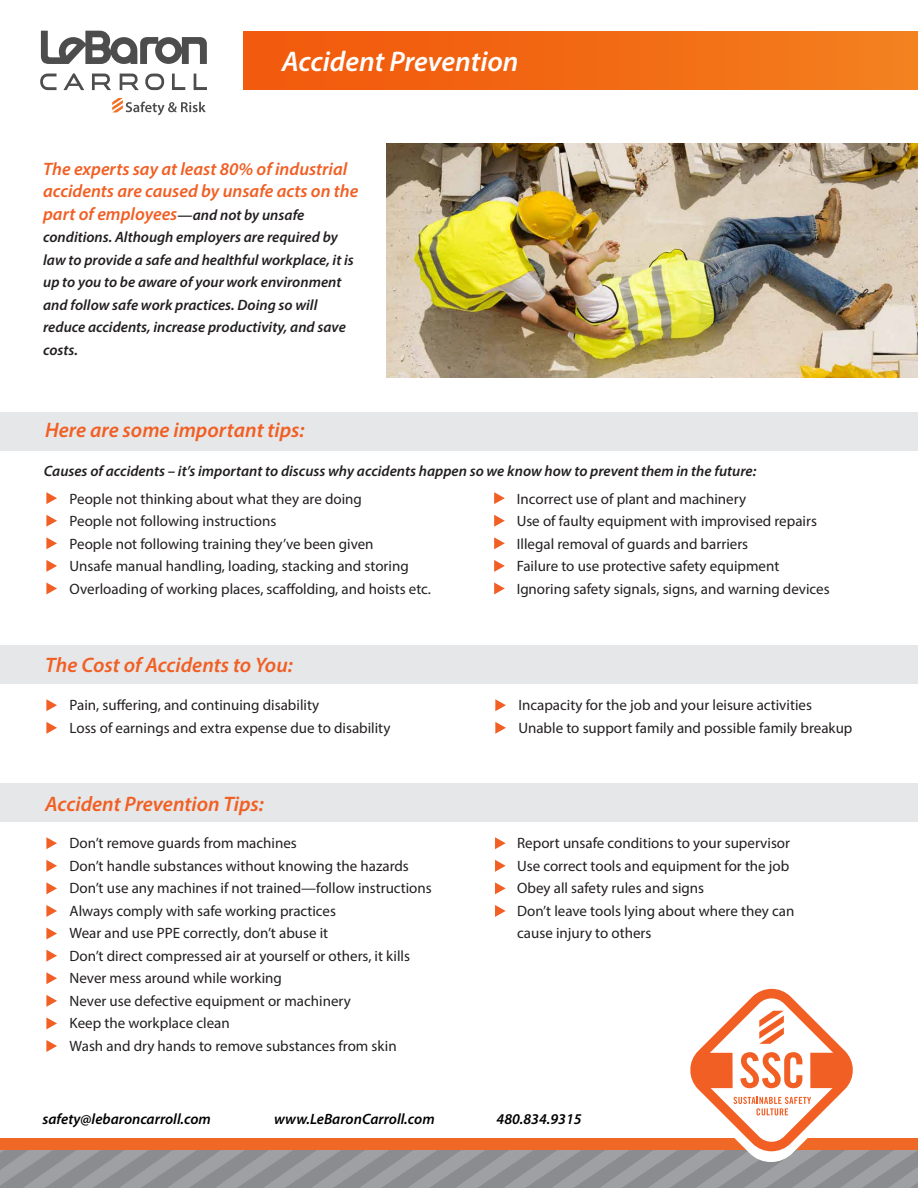
<style>
.page{position:relative;width:918px;height:1188px;background:#fff}
.page>*{position:absolute;margin:0;border:0;box-sizing:border-box;transform-origin:0 0}
.t1{font:italic 600 28.5px "Myriad Pro";color:#fff}
.t2{font:italic 600 21px "Myriad Pro";color:#f15f24}
.t3{font:italic 600 18px/22.5px "Myriad Pro";color:#f15f24}
.t4{font:15px/22.5px "Myriad Pro";color:#231f20}
.t5{font:italic 600 15px/22.5px "Myriad Pro";color:#231f20}
.t6{font:italic 600 15px "Myriad Pro";color:#000}
.s1{font-size:15px;color:#231f20}
</style>
<div class="page">
<div style="left:244px;top:31px;width:674px;height:59px;background:linear-gradient(to right,#f2560b,#f37f1e)"></div>
<div style="left:0;top:645px;width:918px;height:38px;background:#e6e7e8"></div>
<div style="left:0;top:412px;width:918px;height:39px;background:#e6e7e8"></div>
<div style="left:0;top:783px;width:918px;height:39px;background:#e6e7e8"></div>
<svg style="left:41px;top:31px;width:166px;height:33px"></svg>
<svg style="left:120px;top:74px;width:19px;height:16px"></svg>
<svg style="left:194px;top:74px;width:13px;height:16px"></svg>
<svg style="left:145px;top:74px;width:19px;height:16px"></svg>
<svg style="left:172px;top:74px;width:13px;height:16px"></svg>
<svg style="left:40px;top:74px;width:17px;height:16px"></svg>
<svg style="left:63px;top:73px;width:21px;height:17px"></svg>
<svg style="left:92px;top:74px;width:19px;height:16px"></svg>
<svg style="left:112px;top:98px;width:94px;height:17px"></svg>
<img style="left:386px;top:143px;width:532px;height:235px">
<svg style="left:46px;top:492px;width:11px;height:12px"></svg>
<svg style="left:46px;top:515px;width:11px;height:12px"></svg>
<svg style="left:46px;top:537px;width:11px;height:12px"></svg>
<svg style="left:46px;top:560px;width:11px;height:12px"></svg>
<svg style="left:46px;top:583px;width:11px;height:11px"></svg>
<svg style="left:46px;top:837px;width:11px;height:12px"></svg>
<svg style="left:46px;top:860px;width:11px;height:12px"></svg>
<svg style="left:46px;top:882px;width:11px;height:12px"></svg>
<svg style="left:46px;top:905px;width:11px;height:12px"></svg>
<svg style="left:495px;top:837px;width:11px;height:12px"></svg>
<svg style="left:495px;top:860px;width:11px;height:12px"></svg>
<svg style="left:495px;top:882px;width:11px;height:12px"></svg>
<svg style="left:495px;top:905px;width:11px;height:12px"></svg>
<svg style="left:46px;top:928px;width:11px;height:11px"></svg>
<svg style="left:46px;top:950px;width:11px;height:12px"></svg>
<svg style="left:0;top:972px;width:918px;height:216px"></svg>
<svg style="left:46px;top:699px;width:11px;height:12px"></svg>
<svg style="left:46px;top:722px;width:11px;height:12px"></svg>
<svg style="left:495px;top:699px;width:11px;height:12px"></svg>
<svg style="left:495px;top:722px;width:11px;height:12px"></svg>
<svg style="left:494px;top:492px;width:11px;height:12px"></svg>
<svg style="left:494px;top:515px;width:11px;height:12px"></svg>
<svg style="left:494px;top:537px;width:11px;height:12px"></svg>
<svg style="left:494px;top:560px;width:11px;height:12px"></svg>
<svg style="left:494px;top:583px;width:11px;height:11px"></svg>
<h1 class="t1" style="left:282px;top:50px;width:238px">Accident Prevention</h1>
<p class="t3" style="left:43px;top:159px;width:317px">The experts say at least 80% of industrial accidents are caused by unsafe acts on the part of employees<span class="s1">—and not by unsafe</span></p>
<p class="t5" style="left:43px;top:227px;width:312px">conditions. Although employers are required by law to provide a safe and healthful workplace, it is up to you to be aware of your work environment and follow safe work practices. Doing so will reduce accidents, increase productivity, and save costs.</p>
<h2 class="t2" style="left:45px;top:422px;width:261px">Here are some important tips:</h2>
<p class="t5" style="left:44px;top:461px;width:714px">Causes of accidents – it’s important to discuss why accidents happen so we know how to prevent them in the future:</p>
<p class="t4" style="left:70px;top:489px;width:363px">People not thinking about what they are doing<br>People not following instructions<br>People not following training they’ve been given<br>Unsafe manual handling, loading, stacking and storing Overloading of working places, scaffolding, and hoists etc.</p>
<h2 class="t2" style="left:45px;top:656px;width:249px">The Cost of Accidents to You:</h2>
<p class="t4" style="left:517px;top:489px;width:314px">Incorrect use of plant and machinery<br>Use of faulty equipment with improvised repairs Illegal removal of guards and barriers<br>Failure to use protective safety equipment Ignoring safety signals, signs, and warning devices</p>
<p class="t4" style="left:70px;top:695px;width:322px">Pain, suffering, and continuing disability<br>Loss of earnings and extra expense due to disability</p>
<p class="t4" style="left:518px;top:695px;width:336px">Incapacity for the job and your leisure activities<br>Unable to support family and possible family breakup</p>
<h2 class="t2" style="left:45px;top:795px;width:220px">Accident Prevention Tips:</h2>
<p class="t4" style="left:70px;top:833px;width:364px">Don’t remove guards from machines<br>Don’t handle substances without knowing the hazards Don’t use any machines if not trained—follow instructions Always comply with safe working practices<br>Wear and use PPE correctly, don’t abuse it<br>Don’t direct compressed air at yourself or others, it kills Never mess around while working<br>Never use defective equipment or machinery<br>Keep the workplace clean<br>Wash and dry hands to remove substances from skin</p>
<p class="t4" style="left:517px;top:833px;width:279px">Report unsafe conditions to your supervisor Use correct tools and equipment for the job Obey all safety rules and signs<br>Don’t leave tools lying about where they can cause injury to others</p>
<p class="t6" style="left:42px;top:1113px;width:170px">safety@lebaroncarroll.com</p>
<p class="t6" style="left:274px;top:1113px;width:162px">www.LeBaronCarroll.com</p>
<p class="t6" style="left:497px;top:1113px;width:86px">480.834.9315</p>
</div>
